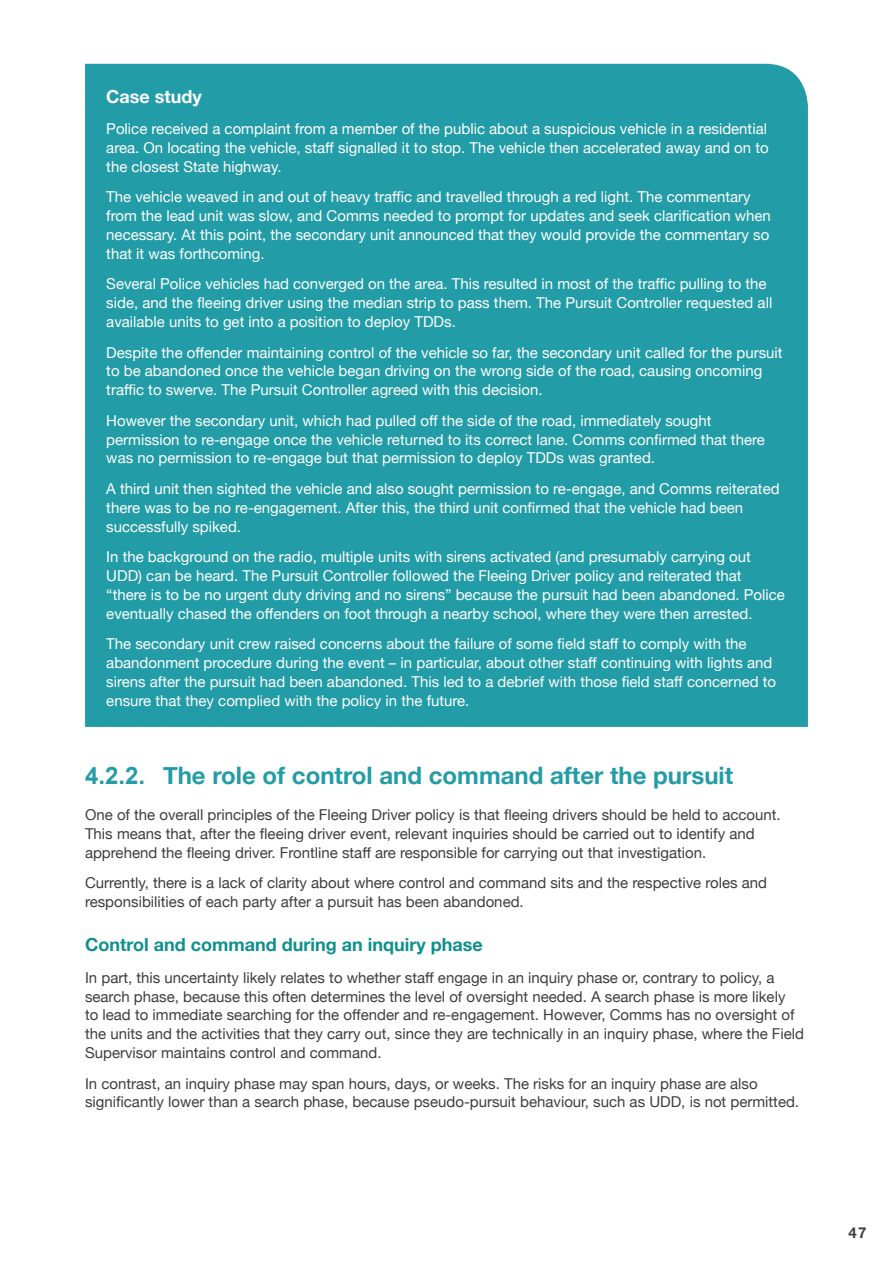
<style>
.page{position:relative;width:893px;height:1263px;background:#fff}
.page>*{position:absolute;margin:0;border:0;box-sizing:border-box;transform-origin:0 0}
.t1{font:700 24px "Helvetica Neue";color:#229ca7}
.Heading_4{font:700 18px "Helvetica Neue";color:#0f8f8e}
.Heading_4-2{font:700 18px "Helvetica Neue";color:#fff}
.t2{font:15px/18.8px "Helvetica Neue";color:#fff}
.t3{font:15px/18.8px "Helvetica Neue";color:#3e3e3f}
.t4{font:700 15px "Helvetica Neue";color:#3e3e3f}
.s1{font-family:"Arial"}
</style>
<div class="page">
<div style="left:85px;top:64px;width:723px;height:663px;background:#229ca7"></div>
<p class="Heading_4-2" style="left:106px;top:82px;width:97px">Case study</p>
<p class="t2" style="left:106px;top:120px;width:664px;text-align:justify">Police received a complaint from a member of the public about a suspicious vehicle in a residential area. On locating the vehicle, staff signalled it to stop. The vehicle then accelerated away and on to the closest State highway.</p>
<p class="t2" style="left:106px;top:189px;width:666px">The vehicle weaved in and out of heavy traffic and travelled through a red light. The commentary from the lead unit was slow, and Comms needed to prompt for updates and seek clarification when necessary. At this point, the secondary unit announced that they would provide the commentary so that it was forthcoming.</p>
<p class="t2" style="left:106px;top:276px;width:667px">Several Police vehicles had converged on the area. This resulted in most of the traffic pulling to the side, and the fleeing driver using the median strip to pass them. The Pursuit Controller requested all available units to get into a position to deploy TDDs.</p>
<p class="t2" style="left:106px;top:344px;width:678px">Despite the offender maintaining control of the vehicle so far, the secondary unit called for the pursuit to be abandoned once the vehicle began driving on the wrong side of the road, causing oncoming traffic to swerve. The Pursuit Controller agreed with this decision.</p>
<p class="t2" style="left:106px;top:412px;width:660px">However the secondary unit, which had pulled off the side of the road, immediately sought permission to re-engage once the vehicle returned to its correct lane. Comms confirmed that there was no permission to re-engage but that permission to deploy TDDs was granted.</p>
<p class="t2" style="left:106px;top:480px;width:675px">A third unit then sighted the vehicle and also sought permission to re-engage, and Comms reiterated there was to be no re-engagement. After this, the third unit confirmed that the vehicle had been successfully spiked.</p>
<p class="t2" style="left:106px;top:549px;width:680px">In the background on the radio, multiple units with sirens activated (and presumably carrying out UDD) can be heard. The Pursuit Controller followed the Fleeing Driver policy and reiterated that “there is to be no urgent duty driving and no sirens” because the pursuit had been abandoned. Police eventually chased the offenders on foot through a nearby school, where they were then arrested.</p>
<p class="t2" style="left:106px;top:636px;width:671px">The secondary unit crew raised concerns about the failure of some field staff to comply with the abandonment procedure during the event – in particular, about other staff continuing with lights and sirens after the pursuit had been abandoned. This led to a debrief with those field staff concerned to ensure that they complied with the policy in the future.</p>
<p class="t1" style="left:85px;top:757px;width:650px"><span class="s1">4.2.2.</span> The role of control and command after the pursuit</p>
<p class="t3" style="left:85px;top:806px;width:697px">One of the overall principles of the Fleeing Driver policy is that fleeing drivers should be held to account.<br>This means that, after the fleeing driver event, relevant inquiries should be carried out to identify and apprehend the fleeing driver. Frontline staff are responsible for carrying out that investigation.</p>
<p class="t3" style="left:85px;top:874px;width:684px">Currently, there is a lack of clarity about where control and command sits and the respective roles and responsibilities of each party after a pursuit has been abandoned.</p>
<p class="Heading_4" style="left:85px;top:931px;width:399px">Control and command during an inquiry phase</p>
<p class="t3" style="left:85px;top:969px;width:721px">In part, this uncertainty likely relates to whether staff engage in an inquiry phase or, contrary to policy, a search phase, because this often determines the level of oversight needed. A search phase is more likely<br>to lead to immediate searching for the offender and re-engagement. However, Comms has no oversight of the units and the activities that they carry out, since they are technically in an inquiry phase, where the Field Supervisor maintains control and command.</p>
<p class="t3" style="left:85px;top:1075px;width:716px">In contrast, an inquiry phase may span hours, days, or weeks. The risks for an inquiry phase are also significantly lower than a search phase, because pseudo-pursuit behaviour, such as UDD, is not permitted.</p>
<p class="t4" style="left:849px;top:1221px;width:19px">47</p>
</div>
